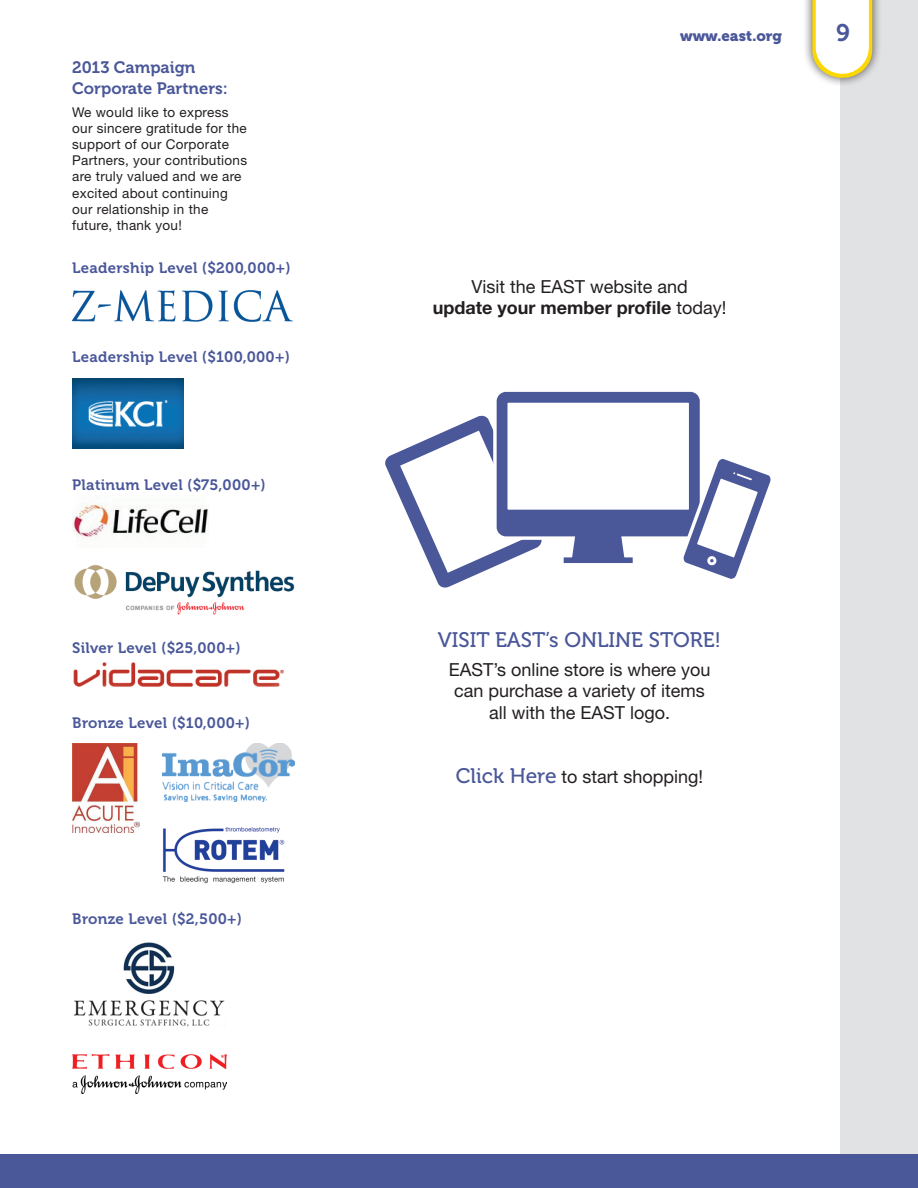
<style>
.page{position:relative;width:918px;height:1188px;background:#fff}
.page>*{position:absolute;margin:0;border:0;box-sizing:border-box;transform-origin:0 0}
.t1{font:24px "Museo 700";color:#4a5799}
.t2{font:21px "Museo 500";color:#4a5799}
.t3{font:18px/21.6px "Helvetica Neue LT Std";color:#231f20;text-align:center}
.t4{font:16.5px/21px "Museo 700";color:#4a5799}
.t5{font:15px "Museo 700";letter-spacing:.02em;color:#4a5799}
.t6{font:15px "Museo 900";color:#4a5799}
.t7{font:13.5px/16.2px "Helvetica Neue LT Std";letter-spacing:.02em;color:#231f20}
.s1{font-weight:700}
.s2{font-family:"Museo 500";font-size:21px;color:#4a5799}
</style>
<div class="page">
<div style="left:0;top:1154px;width:918px;height:34px;background:#4a5799"></div>
<div style="left:840px;top:0;width:78px;height:1154px;background:#e1e2e4"></div>
<img style="left:72px;top:378px;width:111px;height:71px">
<img style="left:72px;top:503px;width:136px;height:36px">
<img style="left:74px;top:564px;width:221px;height:51px">
<img style="left:73px;top:662px;width:211px;height:25px">
<img style="left:72px;top:743px;width:68px;height:90px">
<img style="left:162px;top:743px;width:132px;height:59px">
<img style="left:162px;top:827px;width:123px;height:57px">
<img style="left:72px;top:1054px;width:154px;height:40px">
<img style="left:73px;top:942px;width:152px;height:85px">
<img style="left:72px;top:290px;width:221px;height:32px">
<svg style="left:385px;top:391px;width:386px;height:197px"></svg>
<div style="left:803px;top:0;width:79px;height:87px;background:#231f20;opacity:.75"></div>
<svg style="left:812px;top:0;width:60px;height:79px"></svg>
<p class="t4" style="left:72px;top:57px;width:157px">2013 Campaign<br>Corporate Partners:</p>
<p class="t7" style="left:72px;top:103px;width:176px">We would like to express our sincere gratitude for the support of our Corporate<br>Partners, your contributions are truly valued and we are excited about continuing our relationship in the future, thank you!</p>
<p class="t5" style="left:72px;top:260px;width:220px">Leadership Level ($200,000+)</p>
<p class="t5" style="left:72px;top:349px;width:219px">Leadership Level ($100,000+)</p>
<p class="t5" style="left:72px;top:476px;width:195px">Platinum Level ($75,000+)</p>
<p class="t5" style="left:72px;top:639px;width:170px">Silver Level ($25,000+)</p>
<p class="t5" style="left:72px;top:715px;width:179px">Bronze Level ($10,000+)</p>
<p class="t5" style="left:72px;top:910px;width:171px">Bronze Level ($2,500+)</p>
<p class="t6" style="left:680px;top:27px;width:103px">www.east.org</p>
<h1 class="t1" style="left:836px;top:19px;width:15px">9</h1>
<h3 class="t3" style="left:433px;top:275px;width:295px">Visit the EAST website and<br><span class="s1">update your member profile</span> today!</h3>
<h2 class="t2" style="left:438px;top:629px;width:285px">VISIT EAST’s ONLINE STORE!</h2>
<h3 class="t3" style="left:449px;top:658px;width:263px">EAST’s online store is where you can purchase a variety of items all with the EAST logo.</h3>
<h3 class="t3" style="left:456px;top:765px;width:249px"><span class="s2">Click Here</span> to start shopping!</h3>
</div>
